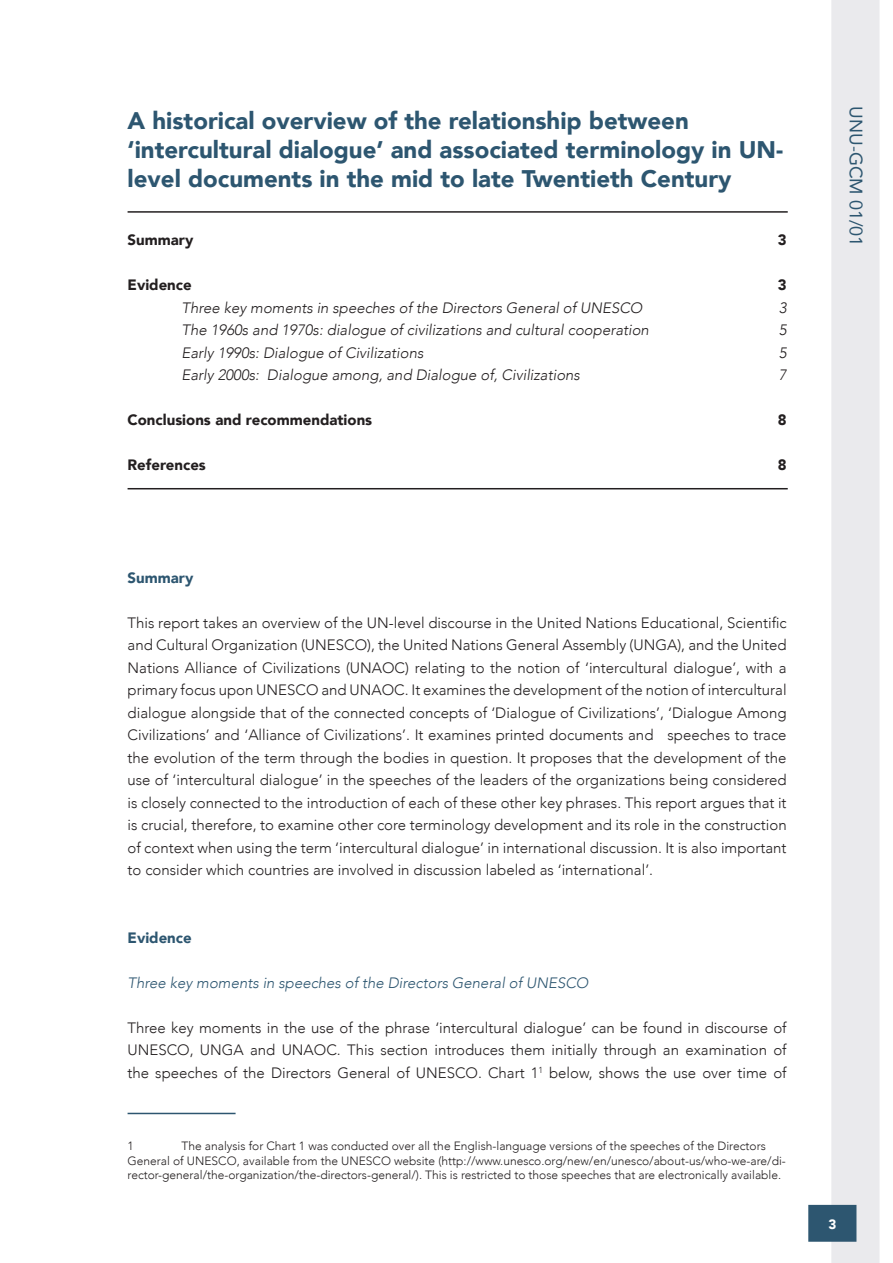
<style>
.page{position:relative;width:893px;height:1263px;background:#fff}
.page>*{position:absolute;margin:0;border:0;box-sizing:border-box;transform-origin:0 0}
.t1{font:900 24px/28.8px "Avenir";color:#2d5670}
.t2{font:18px "Avenir";color:#2d5670}
.t3{font:300 15px/22.5px "Avenir";color:#231f20;text-align:justify}
.t4{font:italic 300 15px "Avenir";color:#231f20}
.t5{font:900 15px "Avenir";color:#231f20}
.t6{font:italic 300 15px "Avenir";color:#2d5670}
.t7{font:900 15px "Avenir";color:#2d5670}
.t8{font:900 13.5px "Avenir";color:#fff}
.t9{font:300 12px/14.4px "Avenir";color:#231f20}
</style>
<div class="page">
<hr style="left:128px;top:1113px;width:108px;height:1px;background:#2d5670">
<hr style="left:128px;top:211px;width:660px;height:2px;background:#231f20">
<hr style="left:128px;top:488px;width:660px;height:1px;background:#231f20">
<div style="left:831px;top:0;width:48px;height:1263px;background:#eaeaed"></div>
<div style="left:808px;top:1205px;width:48px;height:37px;background:#2d5670;border:2px solid #2d5670"></div>
<p class="t1" style="left:128px;top:106px;width:657px">A historical overview of the relationship between ‘intercultural dialogue’ and associated terminology in UN&shy;level documents in the mid to late Twentieth Century</p>
<p class="t5" style="left:128px;top:227px;width:67px">Summary</p>
<p class="t5" style="left:778px;top:227px;width:10px">3</p>
<p class="t5" style="left:128px;top:272px;width:66px">Evidence</p>
<p class="t5" style="left:778px;top:272px;width:10px">3</p>
<p class="t4" style="left:182px;top:299px;width:462px">Three key moments in speeches of the Directors General of UNESCO</p>
<p class="t4" style="left:779px;top:299px;width:9px">3</p>
<p class="t4" style="left:182px;top:321px;width:469px">The 1960s and 1970s: dialogue of civilizations and cultural cooperation</p>
<p class="t4" style="left:779px;top:321px;width:9px">5</p>
<p class="t4" style="left:182px;top:344px;width:243px">Early 1990s: Dialogue of Civilizations</p>
<p class="t4" style="left:779px;top:344px;width:9px">5</p>
<p class="t4" style="left:182px;top:366px;width:400px">Early 2000s: Dialogue among, and Dialogue of, Civilizations</p>
<p class="t4" style="left:779px;top:366px;width:9px">7</p>
<p class="t5" style="left:128px;top:407px;width:246px">Conclusions and recommendations</p>
<p class="t5" style="left:778px;top:407px;width:10px">8</p>
<p class="t5" style="left:128px;top:452px;width:80px">References</p>
<p class="t5" style="left:778px;top:452px;width:10px">8</p>
<p class="t7" style="left:128px;top:565px;width:67px">Summary</p>
<p class="t3" style="left:128px;top:611px;width:661px">This report takes an overview of the UN-level discourse in the United Nations Educational, Scientific and Cultural Organization (UNESCO), the United Nations General Assembly (UNGA), and the United Nations Alliance of Civilizations (UNAOC) relating to the notion of ‘intercultural dialogue’, with a primary focus upon UNESCO and UNAOC. It examines the development of the notion of intercultural dialogue alongside that of the connected concepts of ‘Dialogue of Civilizations’, ‘Dialogue Among Civilizations’ and ‘Alliance of Civilizations’. It examines printed documents and speeches to trace the evolution of the term through the bodies in question. It proposes that the development of the use of ‘intercultural dialogue’ in the speeches of the leaders of the organizations being considered is closely connected to the introduction of each of these other key phrases. This report argues that it is crucial, therefore, to examine other core terminology development and its role in the construction of context when using the term ‘intercultural dialogue’ in international discussion. It is also important to consider which countries are involved in discussion labeled as ‘international’.</p>
<p class="t7" style="left:128px;top:925px;width:66px">Evidence</p>
<p class="t6" style="left:128px;top:974px;width:462px">Three key moments in speeches of the Directors General of UNESCO</p>
<p class="t3" style="left:128px;top:1016px;width:661px">Three key moments in the use of the phrase ‘intercultural dialogue’ can be found in discourse of UNESCO, UNGA and UNAOC. This section introduces them initially through an examination of the speeches of the Directors General of UNESCO. Chart 1<sup>1</sup> below, shows the use over time of</p>
<p class="t9" style="left:128px;top:1139px;width:660px;text-indent:54px">The analysis for Chart 1 was conducted over all the English-language versions of the speeches of the Directors<br>General of UNESCO, available from the UNESCO website (http://www.unesco.org/new/en/unesco/about-us/who-we-are/di&shy;rector-general/the-organization/the-directors-general/). This is restricted to those speeches that are electronically available.</p>
<p class="t9" style="left:128px;top:1139px;width:8px">1</p>
<p class="t2" style="left:870px;top:106px;width:142px;rotate:90deg">UNU-GCM 01/01</p>
<p class="t8" style="left:828px;top:1213px;width:9px">3</p>
</div>
